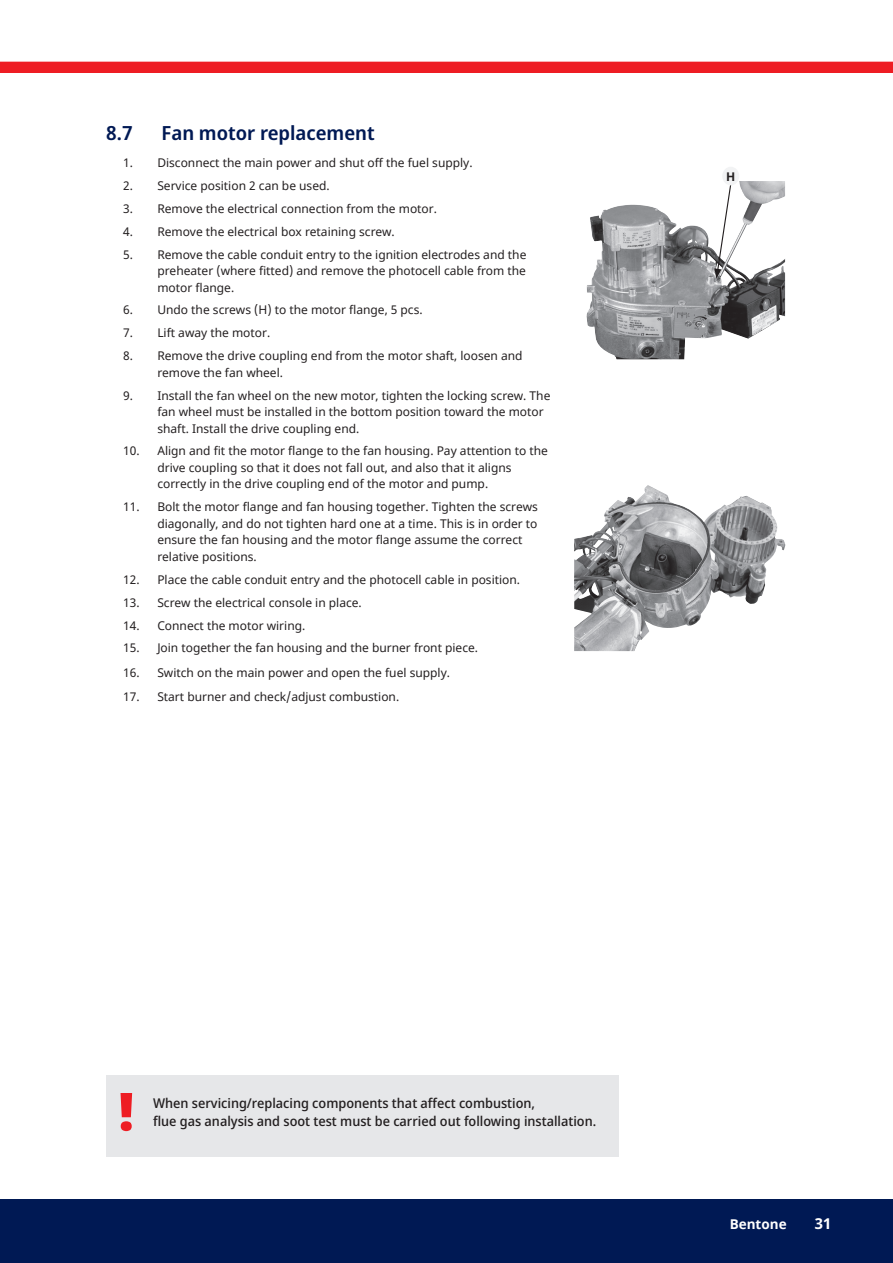
<style>
.page{position:relative;width:893px;height:1263px;background:#fff}
.page>*{position:absolute;margin:0;border:0;box-sizing:border-box;transform-origin:0 0}
.t1{font:900 52.5px "Noto Sans Display";color:#ee1d23}
.t2{font:600 19.5px "Noto Sans Display";color:#001954}
.t3{font:700 15px "Noto Sans";color:#fff}
.t4{font:500 13.5px/18px "Noto Sans Display";color:#231f20}
.t5{font:700 13.5px "Noto Sans";color:#fff}
.t6{font:12px/16.5px "Noto Sans";color:#231f20}
.t7{font:700 12px "Noto Sans";color:#231f20}
</style>
<div class="page">
<div style="left:0;top:1199px;width:893px;height:64px;background:#001954"></div>
<div style="left:0;top:62px;width:893px;height:11px;background:#ee1d23"></div>
<img style="left:574px;top:485px;width:212px;height:166px">
<img style="left:586px;top:181px;width:199px;height:178px">
<svg style="left:714px;top:184px;width:18px;height:95px"></svg>
<div style="left:722px;top:167px;width:17px;height:18px;background:#f2f3f4;border-radius:50%"></div>
<div style="left:106px;top:1075px;width:513px;height:82px;background:#e6e7e9"></div>
<h2 class="t2" style="left:106px;top:125px;width:28px">8.7</h2>
<h2 class="t2" style="left:162px;top:125px;width:215px">Fan motor replacement</h2>
<p class="t6" style="left:123px;top:155px;width:351px">1. Disconnect the main power and shut off the fuel supply.</p>
<p class="t6" style="left:123px;top:178px;width:208px">2. Service position 2 can be used.</p>
<p class="t6" style="left:123px;top:201px;width:315px">3. Remove the electrical connection from the motor.</p>
<p class="t6" style="left:123px;top:223px;width:273px">4. Remove the electrical box retaining screw.</p>
<p class="t6" style="left:157px;top:246px;width:371px;text-align:justify;text-indent:-34px">5. Remove the cable conduit entry to the ignition electrodes and the preheater (where fitted) and remove the photocell cable from the motor flange.</p>
<p class="t6" style="left:123px;top:302px;width:301px">6. Undo the screws (H) to the motor flange, 5 pcs.</p>
<p class="t6" style="left:123px;top:325px;width:149px">7. Lift away the motor.</p>
<p class="t6" style="left:157px;top:348px;width:367px;text-indent:-34px">8. Remove the drive coupling end from the motor shaft, loosen and remove the fan wheel.</p>
<p class="t6" style="left:157px;top:388px;width:395px;text-indent:-34px">9. Install the fan wheel on the new motor, tighten the locking screw. The fan wheel must be installed in the bottom position toward the motor shaft. Install the drive coupling end.</p>
<p class="t6" style="left:157px;top:443px;width:392px;text-indent:-34px">10. Align and fit the motor flange to the fan housing. Pay attention to the drive coupling so that it does not fall out, and also that it aligns correctly in the drive coupling end of the motor and pump.</p>
<p class="t6" style="left:157px;top:499px;width:382px;text-indent:-34px">11. Bolt the motor flange and fan housing together. Tighten the screws diagonally, and do not tighten hard one at a time. This is in order to ensure the fan housing and the motor flange assume the correct relative positions.</p>
<p class="t6" style="left:123px;top:572px;width:398px">12. Place the cable conduit entry and the photocell cable in position.</p>
<p class="t6" style="left:123px;top:594px;width:240px">13. Screw the electrical console in place.</p>
<p class="t6" style="left:123px;top:617px;width:184px">14. Connect the motor wiring.</p>
<p class="t6" style="left:123px;top:640px;width:356px">15. Join together the fan housing and the burner front piece.</p>
<p class="t6" style="left:123px;top:665px;width:328px">16. Switch on the main power and open the fuel supply.</p>
<p class="t6" style="left:123px;top:689px;width:277px">17. Start burner and check/adjust combustion.</p>
<p class="t7" style="left:726px;top:170px;width:11px">H</p>
<h1 class="t1" style="left:119px;top:1090px;width:16px">!</h1>
<p class="t4" style="left:153px;top:1094px;width:445px">When servicing/replacing components that affect combustion,<br>flue gas analysis and soot test must be carried out following installation.</p>
<p class="t5" style="left:730px;top:1218px;width:58px">Bentone</p>
<p class="t3" style="left:815px;top:1217px;width:18px">31</p>
</div>
